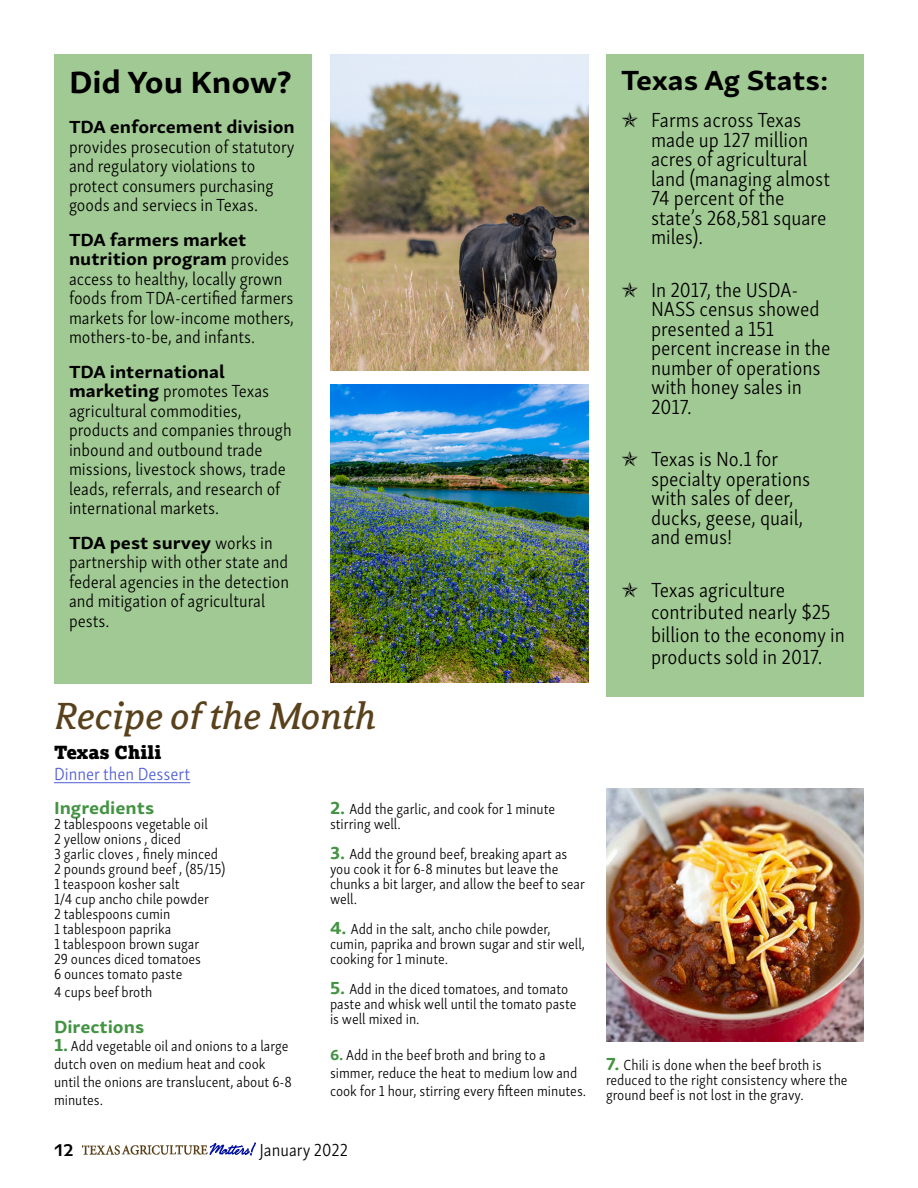
<style>
.page{position:relative;width:918px;height:1188px;background:#fff}
.page>*{position:absolute;margin:0;border:0;box-sizing:border-box;transform-origin:0 0}
.t1{font:italic 42px "Avance Pro";color:#59411b}
.t2{font:700 31.5px "Skolar Sans Latn Ex";color:#000}
.t3{font:700 28.5px "Skolar Sans Latn Ex";letter-spacing:-.005em;color:#000}
.t4{font:300 21px/19.5px "Skolar Sans Latn Cn";color:#000}
.t5{font:300 18px/19.5px "Skolar Sans Latn Cn";color:#000}
.t6{font:700 18px "Skolar Sans Latn Ex";color:#439343}
.t7{font:300 18px "Skolar Sans Latn Cn";color:#4f5cd6}
.t8{font:900 18px "Lexia";color:#000}
.t9{font:600 18px "Basic Gothic Pro";color:#000}
.t10{font:300 15px/15px "Skolar Sans Latn Cn";color:#000}
.s1{font-family:"Skolar Sans Latn Ex";font-weight:700}
.s2{font-family:"Skolar Sans Latn Ex";font-weight:700;font-size:18px;color:#439343}
.s3{font-family:"Skolar Sans Latn Ex";font-weight:700;color:#439343}
</style>
<div class="page">
<div style="left:54px;top:54px;width:258px;height:630px;background:#a1c993"></div>
<div style="left:606px;top:54px;width:258px;height:642px;background:#a1c993"></div>
<hr style="left:54px;top:782px;width:136px;height:1px;background:#4f5cd6">
<img style="left:606px;top:788px;width:258px;height:254px">
<img style="left:330px;top:54px;width:258px;height:316px">
<img style="left:330px;top:385px;width:258px;height:297px">
<img style="left:83px;top:1142px;width:173px;height:14px">
<p class="t2" style="left:69px;top:56px;width:224px">Did You Know?</p>
<p class="t5" style="left:69px;top:116px;width:227px"><span class="s1">TDA enforcement division </span>provides prosecution of statutory and regulatory violations to protect consumers purchasing goods and serviecs in Texas.</p>
<p class="t5" style="left:69px;top:229px;width:227px"><span class="s1">TDA farmers market nutrition program</span> provides access to healthy, locally grown foods from TDA-certified farmers markets for low-income mothers, mothers-to-be, and infants.</p>
<p class="t5" style="left:69px;top:361px;width:224px"><span class="s1">TDA international marketing</span> promotes Texas agricultural commodities, products and companies through inbound and outbound trade missions, livestock shows, trade leads, referrals, and research of international markets.</p>
<p class="t5" style="left:69px;top:532px;width:222px"><span class="s1">TDA pest survey</span> works in partnership with other state and federal agencies in the detection and mitigation of agricultural pests.</p>
<p class="t1" style="left:54px;top:693px;width:323px">Recipe of the Month</p>
<p class="t3" style="left:621px;top:57px;width:209px">Texas Ag Stats:</p>
<p class="t4" style="left:651px;top:109px;width:181px;text-indent:-30px">✯ Farms across Texas made up 127 million acres of agricultural land (managing almost<br>74 percent of the state’s 268,581 square miles).</p>
<p class="t4" style="left:651px;top:278px;width:181px;text-indent:-30px">✯ In 2017, the USDA-<br>NASS census showed presented a 151 percent increase in the number of operations with honey sales in<br>2017.</p>
<p class="t4" style="left:651px;top:448px;width:161px;text-indent:-30px">✯ Texas is No.1 for specialty operations with sales of deer, ducks, geese, quail, and emus!</p>
<p class="t4" style="left:651px;top:577px;width:195px;line-height:22.5px;text-indent:-30px">✯ Texas agriculture contributed nearly $25 billion to the economy in products sold in 2017.</p>
<p class="t8" style="left:54px;top:740px;width:109px">Texas Chili</p>
<p class="t7" style="left:54px;top:761px;width:138px">Dinner then Dessert</p>
<p class="t6" style="left:54px;top:793px;width:102px">Ingredients</p>
<p class="t10" style="left:54px;top:815px;width:155px">2 tablespoons vegetable oil</p>
<p class="t10" style="left:54px;top:830px;width:129px">2 yellow onions , diced</p>
<p class="t10" style="left:54px;top:845px;width:166px">3 garlic cloves , finely minced</p>
<p class="t10" style="left:54px;top:860px;width:173px">2 pounds ground beef , (85/15)</p>
<p class="t10" style="left:54px;top:875px;width:127px">1 teaspoon kosher salt</p>
<p class="t10" style="left:54px;top:890px;width:156px">1/4 cup ancho chile powder</p>
<p class="t10" style="left:54px;top:905px;width:118px">2 tablespoons cumin</p>
<p class="t10" style="left:54px;top:920px;width:119px">1 tablespoon paprika</p>
<p class="t10" style="left:54px;top:935px;width:147px">1 tablespoon brown sugar</p>
<p class="t10" style="left:54px;top:950px;width:149px">29 ounces diced tomatoes</p>
<p class="t10" style="left:54px;top:965px;width:130px">6 ounces tomato paste</p>
<p class="t10" style="left:54px;top:983px;width:100px">4 cups beef broth</p>
<p class="t6" style="left:54px;top:1012px;width:92px">Directions</p>
<p class="t10" style="left:54px;top:1036px;width:239px;line-height:18px"><span class="s2">1.</span> Add vegetable oil and onions to a large dutch oven on medium heat and cook until the onions are translucent, about 6-8 minutes.</p>
<p class="t10" style="left:330px;top:800px;width:227px"><span class="s2">2.</span> Add the garlic, and cook for 1 minute stirring well.</p>
<p class="t10" style="left:330px;top:845px;width:257px"><span class="s2">3.</span> Add the ground beef, breaking apart as you cook it for 6-8 minutes but leave the chunks a bit larger, and allow the beef to sear well.</p>
<p class="t10" style="left:330px;top:920px;width:257px"><span class="s2">4.</span> Add in the salt, ancho chile powder, cumin, paprika and brown sugar and stir well, cooking for 1 minute.</p>
<p class="t10" style="left:330px;top:980px;width:248px"><span class="s2">5.</span> Add in the diced tomatoes, and tomato paste and whisk well until the tomato paste is well mixed in.</p>
<p class="t10" style="left:330px;top:1045px;width:258px;line-height:18px"><span class="s3">6.</span> Add in the beef broth and bring to a simmer, reduce the heat to medium low and cook for 1 hour, stirring every fifteen minutes.</p>
<p class="t10" style="left:606px;top:1056px;width:243px"><span class="s2">7.</span> Chili is done when the beef broth is reduced to the right consistency where the ground beef is not lost in the gravy.</p>
<p class="t9" style="left:54px;top:1140px;width:21px">12</p>
<p class="t5" style="left:259px;top:1139px;width:90px">January 2022</p>
</div>
